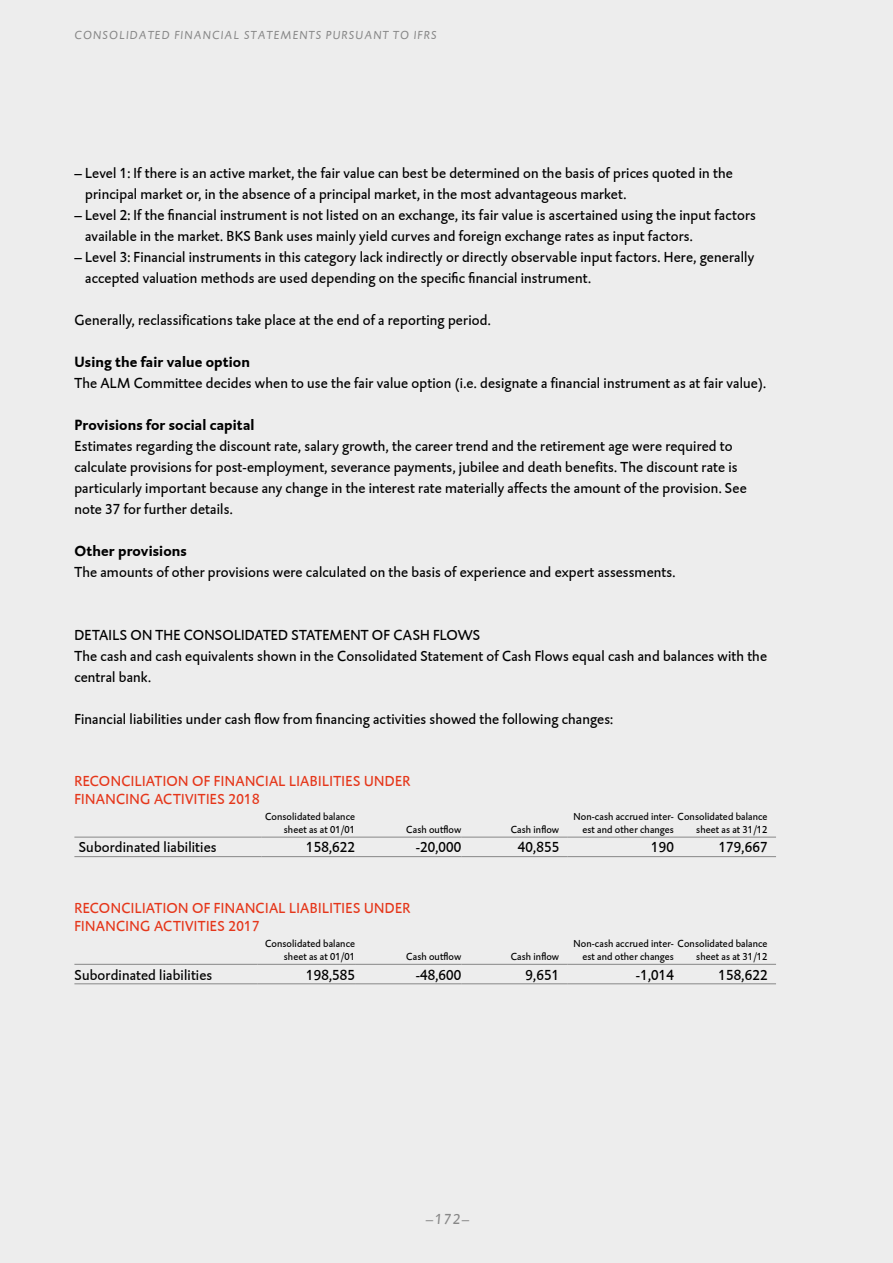
<style>
.page{position:relative;width:893px;height:1263px;background:#ededed}
.page>*{position:absolute;margin:0;border:0;box-sizing:border-box;transform-origin:0 0}
.t1{font:15px/21px "DTL Caspari T";letter-spacing:.01em;color:#000}
.t2{font:15px/18px "DTL Caspari T";letter-spacing:.025em;color:#e5361a}
.t3{font:700 15px "DTL Caspari T";letter-spacing:.01em;color:#000}
.t4{font:italic 15px "DTL Caspari T";color:#878787}
.t5{font:italic 12px "DTL Caspari T";letter-spacing:.1em;color:#878787}
.t6{font:10.5px/12.6px "DTL Caspari T";letter-spacing:.01em;color:#000;text-align:right}
</style>
<div class="page">
<hr style="left:74px;top:837px;width:187px;height:1px;background:#878787">
<hr style="left:261px;top:837px;width:94px;height:1px;background:#878787">
<hr style="left:355px;top:837px;width:106px;height:1px;background:#878787">
<hr style="left:461px;top:837px;width:107px;height:1px;background:#878787">
<hr style="left:568px;top:837px;width:106px;height:1px;background:#878787">
<hr style="left:674px;top:837px;width:102px;height:1px;background:#878787">
<hr style="left:74px;top:856px;width:187px;height:1px;background:#878787">
<hr style="left:261px;top:856px;width:94px;height:1px;background:#878787">
<hr style="left:355px;top:856px;width:106px;height:1px;background:#878787">
<hr style="left:461px;top:856px;width:107px;height:1px;background:#878787">
<hr style="left:568px;top:856px;width:106px;height:1px;background:#878787">
<hr style="left:674px;top:856px;width:102px;height:1px;background:#878787">
<hr style="left:74px;top:964px;width:183px;height:1px;background:#878787">
<hr style="left:257px;top:964px;width:98px;height:1px;background:#878787">
<hr style="left:355px;top:964px;width:106px;height:1px;background:#878787">
<hr style="left:461px;top:964px;width:107px;height:1px;background:#878787">
<hr style="left:568px;top:964px;width:106px;height:1px;background:#878787">
<hr style="left:674px;top:964px;width:102px;height:1px;background:#878787">
<hr style="left:74px;top:983px;width:183px;height:1px;background:#878787">
<hr style="left:257px;top:983px;width:98px;height:1px;background:#878787">
<hr style="left:355px;top:983px;width:106px;height:1px;background:#878787">
<hr style="left:461px;top:983px;width:107px;height:1px;background:#878787">
<hr style="left:568px;top:983px;width:106px;height:1px;background:#878787">
<hr style="left:674px;top:983px;width:102px;height:1px;background:#878787">
<p class="t5" style="left:74px;top:27px;width:364px">CONSOLIDATED FINANCIAL STATEMENTS PURSUANT TO IFRS</p>
<p class="t1" style="left:85px;top:162px;width:649px;text-indent:-11px">– Level 1: If there is an active market, the fair value can best be determined on the basis of prices quoted in the principal market or, in the absence of a principal market, in the most advantageous market.</p>
<p class="t1" style="left:85px;top:204px;width:672px;text-indent:-11px">– Level 2: If the financial instrument is not listed on an exchange, its fair value is ascertained using the input factors available in the market. BKS Bank uses mainly yield curves and foreign exchange rates as input factors.</p>
<p class="t1" style="left:85px;top:246px;width:670px;text-indent:-11px">– Level 3: Financial instruments in this category lack indirectly or directly observable input factors. Here, generally accepted valuation methods are used depending on the specific financial instrument.</p>
<p class="t1" style="left:74px;top:309px;width:418px">Generally, reclassifications take place at the end of a reporting period.</p>
<p class="t3" style="left:74px;top:351px;width:177px">Using the fair value option</p>
<p class="t1" style="left:74px;top:372px;width:693px">The ALM Committee decides when to use the fair value option (i.e. designate a financial instrument as at fair value).</p>
<p class="t3" style="left:74px;top:414px;width:182px">Provisions for social capital</p>
<p class="t1" style="left:74px;top:435px;width:674px">Estimates regarding the discount rate, salary growth, the career trend and the retirement age were required to calculate provisions for post-employment, severance payments, jubilee and death benefits. The discount rate is particularly important because any change in the interest rate materially affects the amount of the provision. See note 37 for further details.</p>
<p class="t3" style="left:74px;top:540px;width:114px">Other provisions</p>
<p class="t1" style="left:74px;top:561px;width:603px">The amounts of other provisions were calculated on the basis of experience and expert assessments.</p>
<p class="t1" style="left:74px;top:624px;width:694px">DETAILS ON THE CONSOLIDATED STATEMENT OF CASH FLOWS<br>The cash and cash equivalents shown in the Consolidated Statement of Cash Flows equal cash and balances with the central bank.</p>
<p class="t1" style="left:74px;top:708px;width:540px">Financial liabilities under cash flow from financing activities showed the following changes:</p>
<p class="t2" style="left:74px;top:772px;width:338px">RECONCILIATION OF FINANCIAL LIABILITIES UNDER<br>FINANCING ACTIVITIES 2018</p>
<p class="t6" style="left:265px;top:810px;width:91px">Consolidated balance sheet as at 01/01</p>
<p class="t6" style="left:406px;top:823px;width:57px">Cash outflow</p>
<p class="t6" style="left:511px;top:823px;width:50px">Cash inflow</p>
<p class="t6" style="left:582px;top:810px;width:187px;text-align:left;text-indent:-9px">Non-cash accrued inter- Consolidated balance est and other changes</p>
<p class="t6" style="left:696px;top:823px;width:73px">sheet as at 31/12</p>
<p class="t1" style="left:79px;top:837px;width:139px">Subordinated liabilities</p>
<p class="t1" style="left:306px;top:837px;width:50px">158,622</p>
<p class="t1" style="left:416px;top:837px;width:47px">-20,000</p>
<p class="t1" style="left:518px;top:837px;width:43px">40,855</p>
<p class="t1" style="left:651px;top:837px;width:24px">190</p>
<p class="t1" style="left:719px;top:837px;width:50px">179,667</p>
<p class="t2" style="left:74px;top:899px;width:338px">RECONCILIATION OF FINANCIAL LIABILITIES UNDER<br>FINANCING ACTIVITIES 2017</p>
<p class="t6" style="left:265px;top:937px;width:91px">Consolidated balance sheet as at 01/01</p>
<p class="t6" style="left:406px;top:950px;width:57px">Cash outflow</p>
<p class="t6" style="left:511px;top:950px;width:50px">Cash inflow</p>
<p class="t6" style="left:582px;top:937px;width:187px;text-align:left;text-indent:-9px">Non-cash accrued inter- Consolidated balance est and other changes</p>
<p class="t6" style="left:696px;top:950px;width:73px">sheet as at 31/12</p>
<p class="t1" style="left:74px;top:964px;width:139px">Subordinated liabilities</p>
<p class="t1" style="left:306px;top:964px;width:50px">198,585</p>
<p class="t1" style="left:416px;top:964px;width:47px">-48,600</p>
<p class="t1" style="left:526px;top:964px;width:35px">9,651</p>
<p class="t1" style="left:636px;top:964px;width:40px">-1,014</p>
<p class="t1" style="left:719px;top:964px;width:50px">158,622</p>
<p class="t4" style="left:426px;top:1210px;width:45px">–172–</p>
</div>
